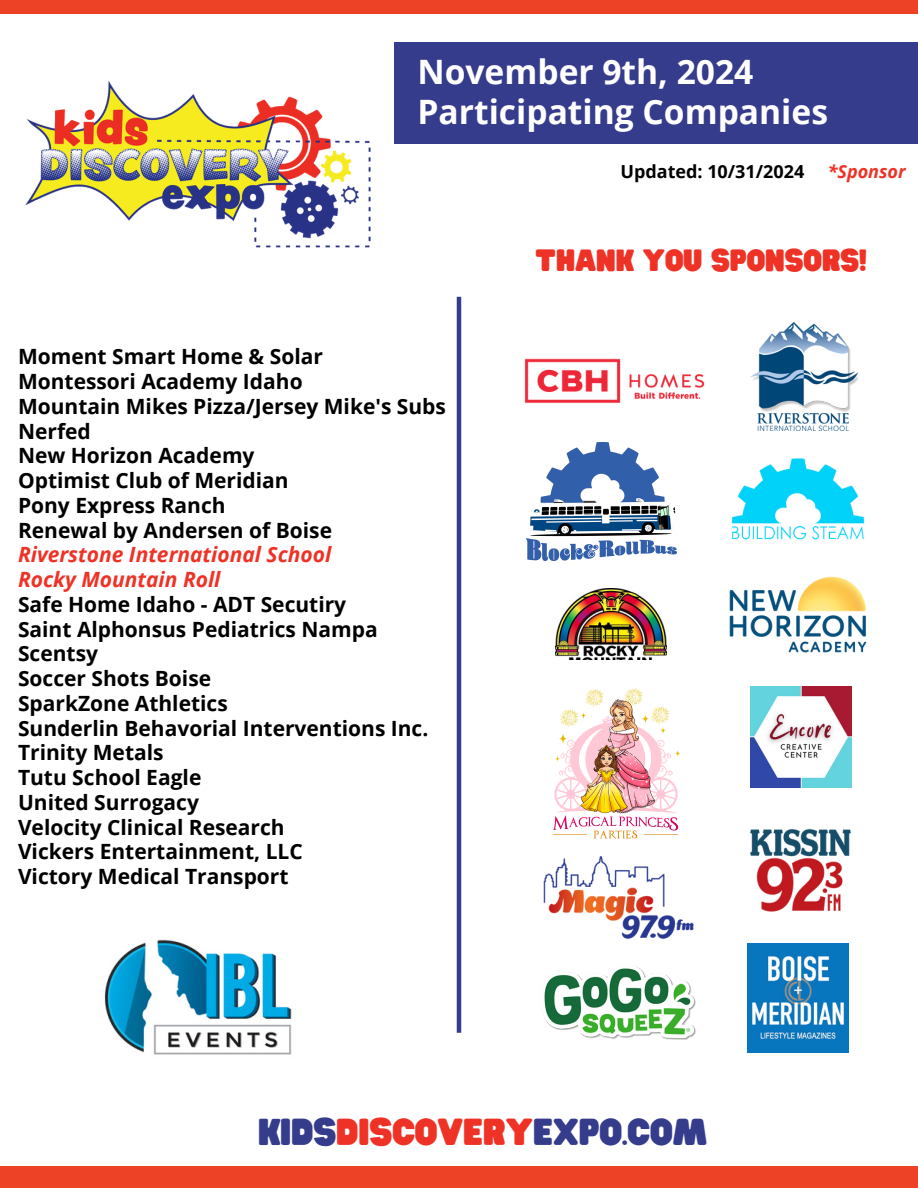
<style>
.page{position:relative;width:918px;height:1188px;background:#fff}
.page>*{position:absolute;margin:0;border:0;box-sizing:border-box;transform-origin:0 0}
.t1{font:700 33.6px/40.7px "Open Sans";color:#fff}
.t2{font:33px "Hitand Run";color:#363c8c}
.t3{font:27px "Hitand Run";color:#ef3226}
.t4{font:700 21px/24.8px "Open Sans";color:#000}
.t5{font:700 18px "Open Sans";color:#000}
.t6{font:italic 700 18px "Open Sans";color:#ef3226}
.s1{font-style:italic;color:#ef3226}
.s2{color:#ef3226}
</style>
<div class="page">
<div style="left:0;top:0;width:918px;height:13px;background:#ee4227"></div>
<div style="left:0;top:1167px;width:918px;height:21px;background:#ee4227"></div>
<div style="left:395px;top:42px;width:523px;height:102px;background:#363c8c"></div>
<img style="left:541px;top:966px;width:155px;height:74px">
<img style="left:556px;top:589px;width:110px;height:71px">
<img style="left:750px;top:687px;width:101px;height:101px">
<img style="left:552px;top:688px;width:129px;height:151px">
<img style="left:543px;top:856px;width:151px;height:84px">
<img style="left:750px;top:828px;width:101px;height:84px">
<img style="left:729px;top:576px;width:138px;height:77px">
<img style="left:748px;top:943px;width:101px;height:110px">
<hr style="left:457px;top:297px;width:4px;height:736px;background:#363c8c">
<img style="left:751px;top:322px;width:107px;height:108px">
<img style="left:25px;top:81px;width:346px;height:167px">
<img style="left:524px;top:358px;width:181px;height:45px">
<img style="left:527px;top:442px;width:149px;height:119px">
<img style="left:731px;top:458px;width:134px;height:82px">
<img style="left:104px;top:939px;width:188px;height:116px">
<p class="t1" style="left:417px;top:50px;width:412px">November 9th, 2024<br>Participating Companies</p>
<p class="t5" style="left:621px;top:159px;width:185px">Updated: 10/31/2024</p>
<h1 class="t6" style="left:828px;top:159px;width:79px">*Sponsor</h1>
<p class="t4" style="left:18px;top:344px;width:429px">Moment Smart Home &amp; Solar<br>Montessori Academy Idaho<br>Mountain Mikes Pizza/Jersey Mike's Subs<br>Nerfed<br>New Horizon Academy<br>Optimist Club of Meridian<br>Pony Express Ranch<br>Renewal by Andersen of Boise<br><span class="s1">Riverstone International School<br>Rocky Mountain Roll<br></span>Safe Home Idaho - ADT Secutiry<br>Saint Alphonsus Pediatrics Nampa<br>Scentsy<br>Soccer Shots Boise<br>SparkZone Athletics<br>Sunderlin Behavorial Interventions Inc.<br>Trinity Metals<br>Tutu School Eagle<br>United Surrogacy<br>Velocity Clinical Research<br>Vickers Entertainment, LLC<br>Victory Medical Transport</p>
<p class="t3" style="left:535px;top:245px;width:333px">THANK YOU SPONSORS!</p>
<p class="t2" style="left:258px;top:1114px;width:450px">KIDS<span class="s2">DISCOVERY</span>EXPO.COM</p>
</div>
